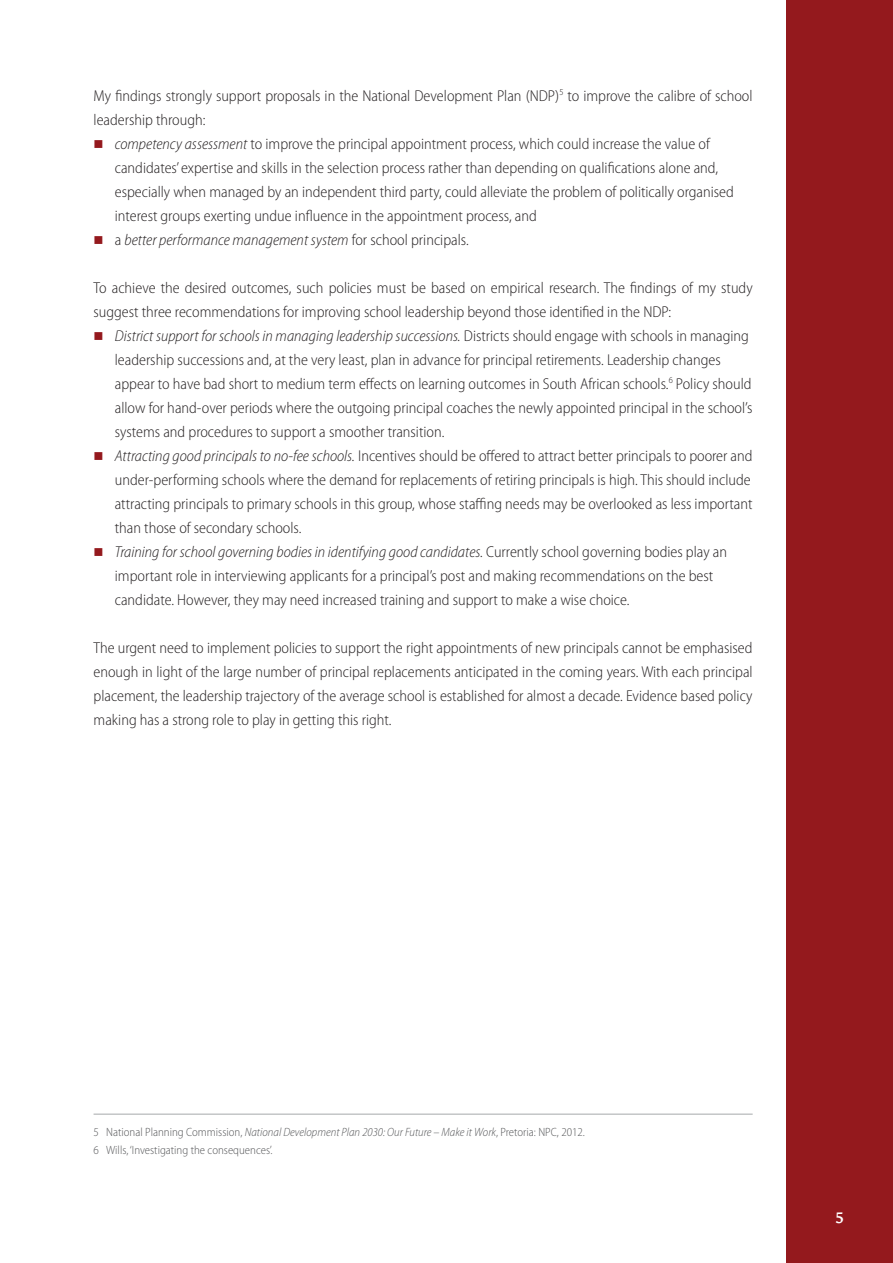
<style>
.page{position:relative;width:893px;height:1263px;background:#fff}
.page>*{position:absolute;margin:0;border:0;box-sizing:border-box;transform-origin:0 0}
.t1{font:700 21px "Sakkal Majalla";color:#fff}
.BODY_BULLET_lv1{font:300 semi-condensed 15.75px/24px "Myriad Pro";color:#231f20}
.BODY{font:300 semi-condensed 15.75px/24px "Myriad Pro";color:#231f20;text-align:justify}
.BODY_no_space{font:300 semi-condensed 15.75px/24px "Myriad Pro";color:#231f20}
.BODY_BULLET_lv1-2{font:italic 300 semi-condensed 15.75px "Myriad Pro";color:#231f20}
.FOOTNOTE_1{font:italic 300 semi-condensed 12px "Myriad Pro";color:#57585a}
.FOOTNOTE_2{font:300 semi-condensed 12px "Myriad Pro";color:#57585a}
.s1{font-style:italic}
.s2{font-style:normal}
</style>
<div class="page">
<div style="left:787px;top:0;width:106px;height:1263px;background:#94191d"></div>
<hr style="left:94px;top:1114px;width:659px;height:1px;background:#a5a9ab">
<p class="BODY_no_space" style="left:94px;top:83px;width:661px">My findings strongly support proposals in the National Development Plan (NDP)<sup>5</sup> to improve the calibre of school leadership through:</p>
<p class="BODY_BULLET_lv1" style="left:115px;top:131px;width:621px"><span class="s1">competency assessment</span> to improve the principal appointment process, which could increase the value of candidates’ expertise and skills in the selection process rather than depending on qualifications alone and, especially when managed by an independent third party, could alleviate the problem of politically organised interest groups exerting undue influence in the appointment process, and</p>
<p class="BODY_BULLET_lv1-2" style="left:115px;top:230px;width:355px"><span class="s2">a</span> better performance management system <span class="s2">for school principals.</span></p>
<p class="BODY_no_space" style="left:94px;top:275px;width:661px">To achieve the desired outcomes, such policies must be based on empirical research. The findings of my study suggest three recommendations for improving school leadership beyond those identified in the NDP:</p>
<p class="BODY_BULLET_lv1" style="left:115px;top:323px;width:639px"><span class="s1">District support for schools in managing leadership successions.</span> Districts should engage with schools in managing leadership successions and, at the very least, plan in advance for principal retirements. Leadership changes appear to have bad short to medium term effects on learning outcomes in South African schools.<sup>6</sup> Policy should allow for hand-over periods where the outgoing principal coaches the newly appointed principal in the school’s systems and procedures to support a smoother transition.</p>
<p class="BODY_BULLET_lv1" style="left:115px;top:443px;width:639px;text-align:justify"><span class="s1">Attracting good principals to no-fee schools.</span> Incentives should be offered to attract better principals to poorer and under-performing schools where the demand for replacements of retiring principals is high. This should include attracting principals to primary schools in this group, whose staffing needs may be overlooked as less important than those of secondary schools.</p>
<p class="BODY_BULLET_lv1" style="left:115px;top:539px;width:614px"><span class="s1">Training for school governing bodies in identifying good candidates.</span> Currently school governing bodies play an important role in interviewing applicants for a principal’s post and making recommendations on the best candidate. However, they may need increased training and support to make a wise choice.</p>
<p class="BODY" style="left:94px;top:635px;width:661px">The urgent need to implement policies to support the right appointments of new principals cannot be emphasised enough in light of the large number of principal replacements anticipated in the coming years. With each principal placement, the leadership trajectory of the average school is established for almost a decade. Evidence based policy making has a strong role to play in getting this right.</p>
<p class="FOOTNOTE_1" style="left:94px;top:1125px;width:493px"><span class="s2">5 National Planning Commission,</span> National Development Plan 2030: Our Future – Make it Work<span class="s2">, Pretoria: NPC, 2012.</span></p>
<p class="FOOTNOTE_2" style="left:94px;top:1142px;width:180px">6 Wills, ‘Investigating the consequences’.</p>
<h1 class="t1" style="left:836px;top:1206px;width:10px">5</h1>
</div>
